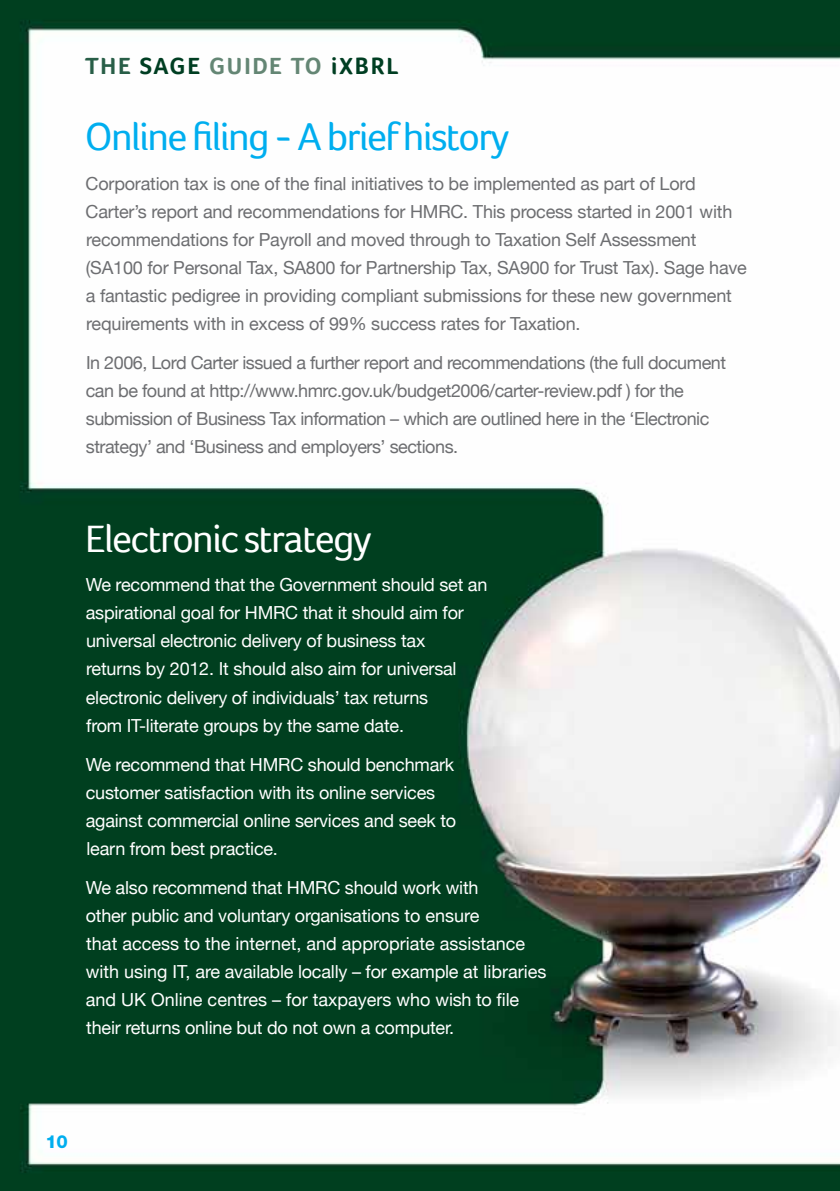
<style>
.page{position:relative;width:840px;height:1191px;background:#fff}
.page>*{position:absolute;margin:0;border:0;box-sizing:border-box;transform-origin:0 0}
.t1{font:40px "Foco";letter-spacing:-.04em;color:#00aeef}
.t2{font:40px "Foco";letter-spacing:-.04em;color:#fff}
.t3{font:700 24px "Foco";letter-spacing:.075em;color:#003e22}
.t4{font:18px/28px "Helvetica Neue";letter-spacing:-.01em;color:#6d6e71}
.t5{font:18px/28px "Helvetica Neue";letter-spacing:-.01em;color:#fff}
.t6{font:800 18px "Helvetica Neue";color:#00aeef}
.s1{color:#285e47}
.s2{color:#648674}
</style>
<div class="page">
<img style="left:0;top:0;width:839px;height:1191px">
<h2 class="t3" style="left:85px;top:51px;width:315px"><span class="s1">THE</span> SAGE <span class="s2">GUIDE TO</span> iXBRL</h2>
<h1 class="t1" style="left:85px;top:114px;width:426px">Online filing - A brief history</h1>
<p class="t4" style="left:86px;top:169px;width:662px">Corporation tax is one of the final initiatives to be implemented as part of Lord Carter’s report and recommendations for HMRC. This process started in 2001 with recommendations for Payroll and moved through to Taxation Self Assessment (SA100 for Personal Tax, SA800 for Partnership Tax, SA900 for Trust Tax). Sage have a fantastic pedigree in providing compliant submissions for these new government requirements with in excess of 99% success rates for Taxation.</p>
<p class="t4" style="left:86px;top:348px;width:641px">In 2006, Lord Carter issued a further report and recommendations (the full document can be found at http://www.hmrc.gov.uk/budget2006/carter-review.pdf ) for the submission of Business Tax information – which are outlined here in the ‘Electronic strategy’ and ‘Business and employers’ sections.</p>
<h1 class="t2" style="left:85px;top:515px;width:288px">Electronic strategy</h1>
<p class="t5" style="left:86px;top:571px;width:403px">We recommend that the Government should set an aspirational goal for HMRC that it should aim for universal electronic delivery of business tax<br>returns by 2012. It should also aim for universal electronic delivery of individuals’ tax returns<br>from IT-literate groups by the same date.</p>
<p class="t5" style="left:86px;top:750px;width:372px">We recommend that HMRC should benchmark customer satisfaction with its online services against commercial online services and seek to learn from best practice.</p>
<p class="t5" style="left:86px;top:873px;width:462px">We also recommend that HMRC should work with<br>other public and voluntary organisations to ensure<br>that access to the internet, and appropriate assistance with using IT, are available locally – for example at libraries and UK Online centres – for taxpayers who wish to file their returns online but do not own a computer.</p>
<p class="t6" style="left:45px;top:1130px;width:24px">10</p>
</div>
